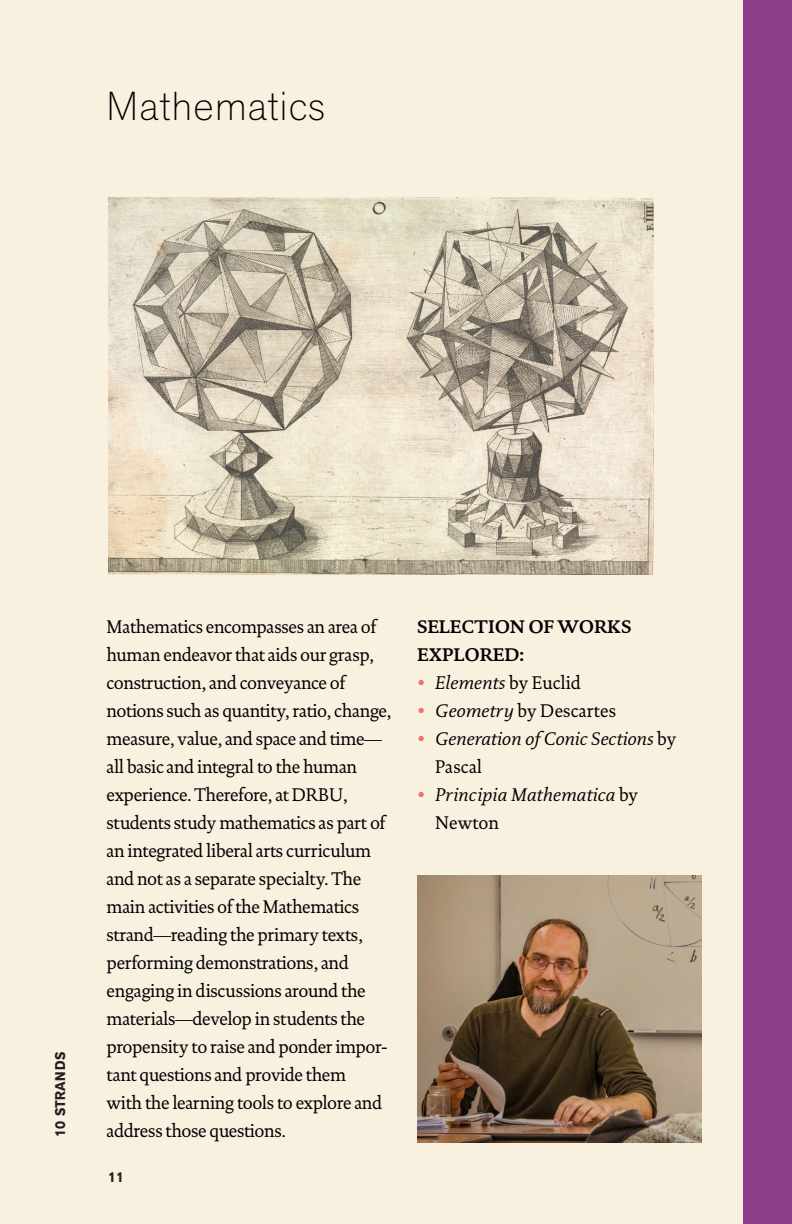
<style>
.page{position:relative;width:792px;height:1224px;background:#f8f1df}
.page>*{position:absolute;margin:0;border:0;box-sizing:border-box;transform-origin:0 0}
.t1{font:200 40px "Akzid Grtsk Next";letter-spacing:.035em;color:#000}
.text{font:18.6px/28px "DTL Documenta ST";letter-spacing:-.02em;color:#000;scale:.96 1}
.t2{font:italic 18.6px/28px "Documenta Dtl";letter-spacing:.01em;color:#000;scale:.96 1}
.subtitles{font:700 18.6px/28px "DTL Documenta ST";color:#000;scale:.96 1}
.text-2{font:18.6px "DTL Documenta ST";letter-spacing:.005em;color:#000;scale:.96 1}
.t3{font:700 14px "Akzid Grtsk Next";letter-spacing:.03em;color:#231f20;scale:.96 1}
.s1{font-family:"DTL Documenta ST";font-style:normal;color:#f26f61}
.s2{font-family:"DTL Documenta ST";font-style:normal}
.s3{color:#f26f61}
.s4{font-family:"Documenta Dtl";font-style:italic}
</style>
<div class="page">
<div style="left:743px;top:0;width:49px;height:1224px;background:#8b3f87"></div>
<img style="left:108px;top:197px;width:546px;height:377px">
<img style="left:417px;top:876px;width:285px;height:267px">
<p class="t1" style="left:107px;top:80px;width:220px">Mathematics</p>
<p class="t3" style="left:51px;top:1137px;width:90px;rotate:-90deg">10 STRANDS</p>
<p class="text" style="left:107px;top:613px;width:298px">Mathematics encompasses an area of human endeavor that aids our grasp, construction, and conveyance of notions such as quantity, ratio, change, measure, value, and space and time— all basic and integral to the human experience. Therefore, at DRBU, students study mathematics as part of an integrated liberal arts curriculum and not as a separate specialty. The main activities of the Mathematics strand—reading the primary texts, performing demonstrations, and engaging in discussions around the materials—develop in students the propensity to raise and ponder impor&shy;tant questions and provide them<br>with the learning tools to explore and address those questions.</p>
<p class="t3" style="left:108px;top:1168px;width:18px">11</p>
<p class="subtitles" style="left:417px;top:613px;width:225px">SELECTION OF WORKS<br>EXPLORED:</p>
<p class="t2" style="left:417px;top:668px;width:172px"><span class="s1">•</span> Elements <span class="s2">by Euclid</span></p>
<p class="text-2" style="left:417px;top:700px;width:209px"><span class="s3">•</span> <span class="s4">Geometry</span> by Descartes</p>
<p class="t2" style="left:435px;top:724px;width:253px;text-indent:-18px"><span class="s1">•</span> Generation of Conic Sections <span class="s2">by<br>Pascal</span></p>
<p class="t2" style="left:435px;top:780px;width:213px;text-indent:-18px"><span class="s1">•</span> Principia Mathematica <span class="s2">by<br>Newton</span></p>
</div>
